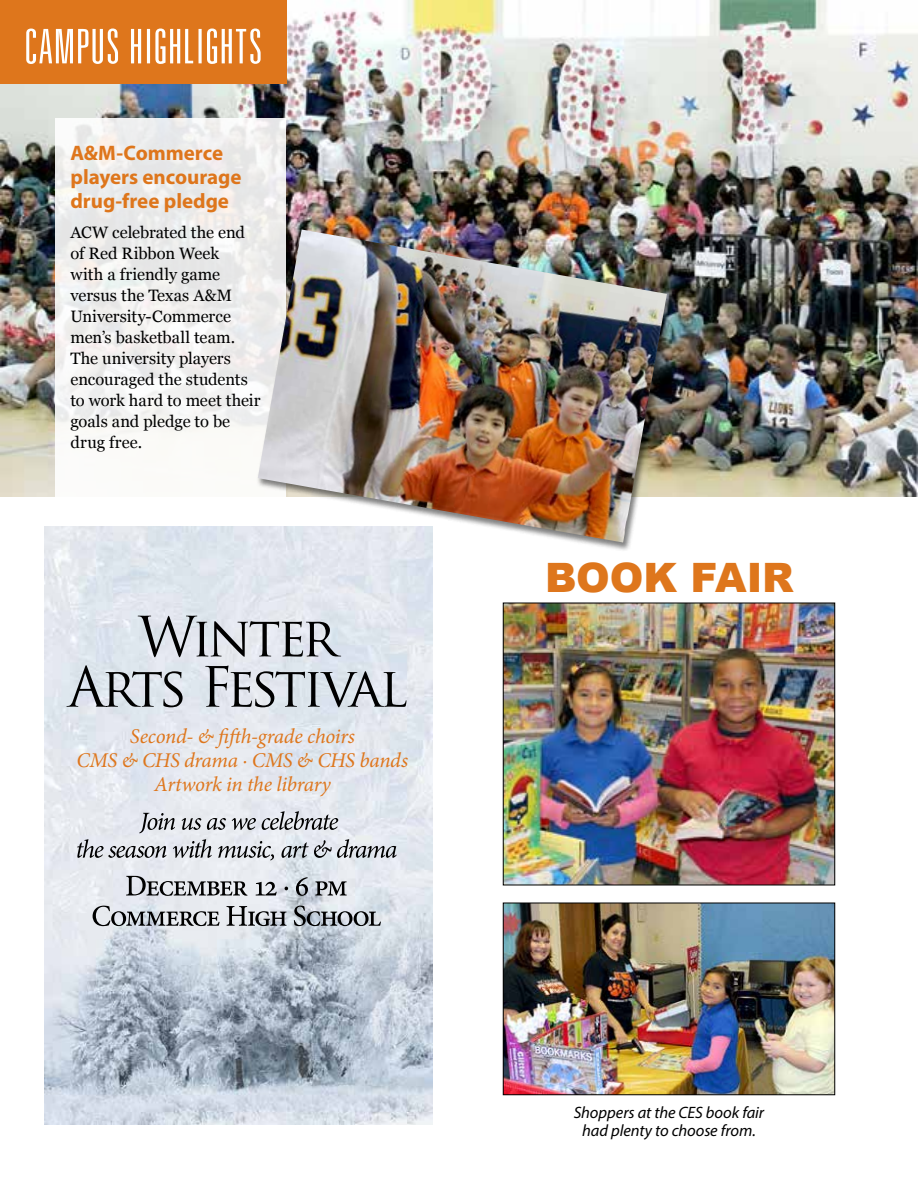
<style>
.page{position:relative;width:918px;height:1188px;background:#fff}
.page>*{position:absolute;margin:0;border:0;box-sizing:border-box;transform-origin:0 0}
.t1{font:900 40.5px "Arial";letter-spacing:-.005em;color:#de761c}
.t2{font:italic 21px/24px "Minion Pro";letter-spacing:-.015em;color:#de761c;text-align:center}
.t3{font:700 21px/24px "Myriad Pro";color:#de761c}
.t4{font:16.5px/21px "Georgia";letter-spacing:-.005em;color:#000}
.t5{font:italic 16.5px/18px "Myriad Pro";letter-spacing:-.005em;color:#000;text-align:center}
</style>
<div class="page">
<img style="left:0;top:0;width:918px;height:496px">
<svg style="left:502px;top:602px;width:334px;height:494px"></svg>
<div style="left:0;top:0;width:286px;height:84px;background:#de761c"></div>
<svg style="left:26px;top:28px;width:235px;height:36px"></svg>
<img style="left:505px;top:605px;width:328px;height:278px">
<div style="left:503px;top:603px;width:332px;height:282px;border:1px solid #000"></div>
<img style="left:505px;top:905px;width:328px;height:188px">
<div style="left:503px;top:903px;width:332px;height:192px;border:1px solid #000"></div>
<img style="left:44px;top:526px;width:389px;height:599px">
<svg style="left:66px;top:665px;width:340px;height:42px;background:#b1b6bd"></svg>
<svg style="left:138px;top:616px;width:203px;height:41px;background:#afb3b9"></svg>
<svg style="left:93px;top:906px;width:288px;height:20px;background:#a1a5ab"></svg>
<svg style="left:126px;top:876px;width:221px;height:20px;background:#aaadb2"></svg>
<svg style="left:77px;top:839px;width:320px;height:22px;background:#babdc2"></svg>
<svg style="left:139px;top:811px;width:199px;height:22px;background:#bbbec3"></svg>
<svg style="left:55px;top:118px;width:231px;height:378px;fill:#f1f0ef"></svg>
<div style="left:256px;top:229px;width:419px;height:323px;background:#000;opacity:.5"></div>
<img style="left:258px;top:230px;width:409px;height:313px">
<p class="t3" style="left:70px;top:140px;width:173px">A&amp;M-Commerce players encourage drug-free pledge</p>
<p class="t4" style="left:70px;top:222px;width:192px">ACW celebrated the end of Red Ribbon Week<br>with a friendly game versus the Texas A&amp;M<br>University-Commerce men’s basketball team.<br>The university players encouraged the students to work hard to meet their goals and pledge to be drug free.</p>
<p class="t2" style="left:77px;top:724px;width:333px">Second- &amp; fifth-grade choirs<br>CMS &amp; CHS drama · CMS &amp; CHS bands<br>Artwork in the library</p>
<h1 class="t1" style="left:545px;top:548px;width:250px">BOOK FAIR</h1>
<p class="t5" style="left:574px;top:1104px;width:192px">Shoppers at the CES book fair had plenty to choose from.</p>
</div>
